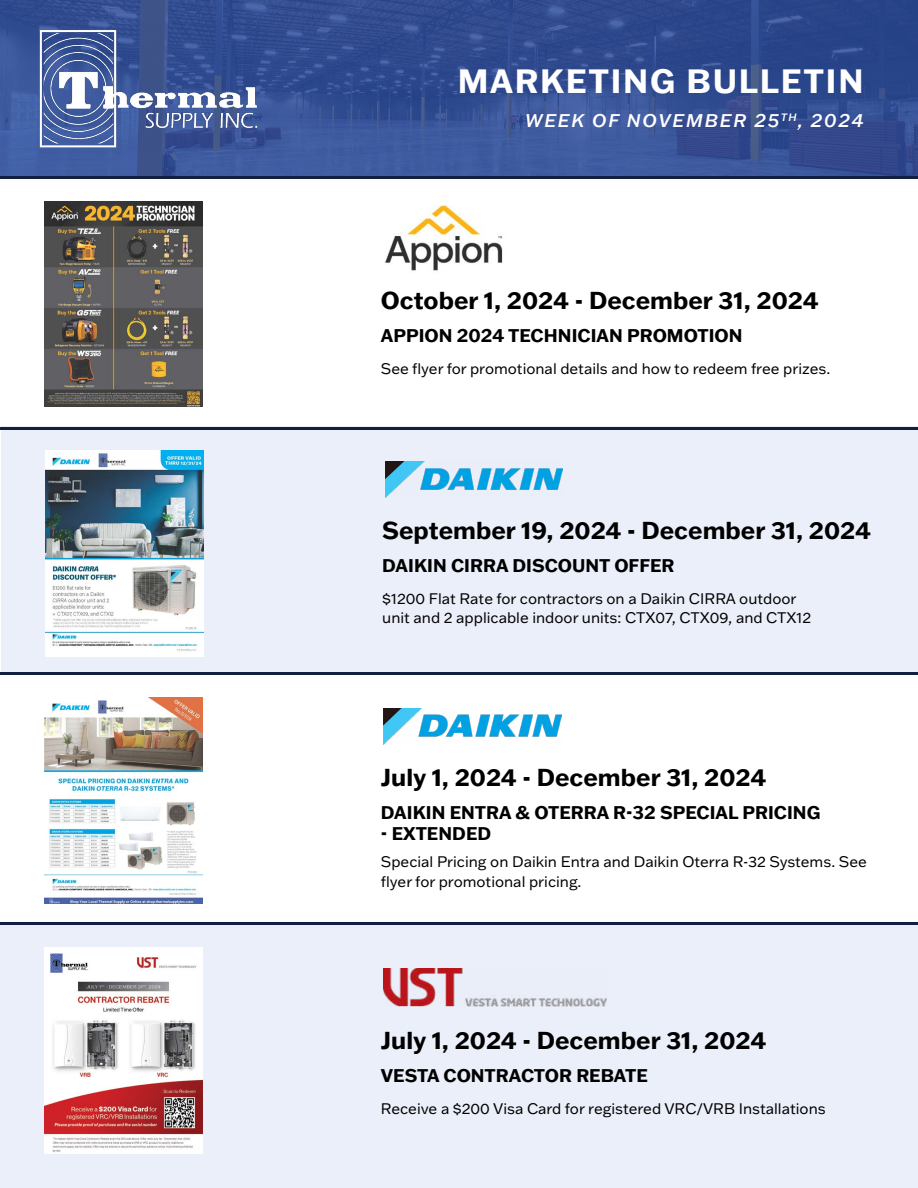
<style>
.page{position:relative;width:918px;height:1188px;background:#fff}
.page>*{position:absolute;margin:0;border:0;box-sizing:border-box;transform-origin:0 0}
.t1{font:700 33px "Franklin Gothic ATF";letter-spacing:.05em;color:#fff}
.t2{font:700 24px "Franklin Gothic ATF";color:#000}
.t3{font:700 18px "Franklin Gothic ATF";color:#000}
.t4{font:italic 500 18px "Franklin Gothic ATF";letter-spacing:.1em;color:#fff}
.t5{font:15px/19.5px "Franklin Gothic ATF";color:#000}
</style>
<div class="page">
<div style="left:1px;top:925px;width:917px;height:263px;background:#ebeff9"></div>
<div style="left:2px;top:427px;width:916px;height:248px;background:#ebeff9"></div>
<svg style="left:0;top:0;width:918px;height:176px;background:#344f93"></svg>
<img style="left:36px;top:23px;width:231px;height:131px">
<hr style="left:0;top:176px;width:917px;height:3px;background:#121f40">
<hr style="left:0;top:427px;width:917px;height:3px;background:#121f40">
<hr style="left:0;top:672px;width:917px;height:3px;background:#121f40">
<hr style="left:1px;top:922px;width:917px;height:3px;background:#121f40">
<img style="left:44px;top:948px;width:158px;height:205px">
<img style="left:384px;top:968px;width:223px;height:39px">
<img style="left:44px;top:698px;width:158px;height:205px">
<img style="left:384px;top:708px;width:177px;height:36px">
<img style="left:44px;top:201px;width:158px;height:206px">
<img style="left:385px;top:205px;width:118px;height:66px">
<img style="left:46px;top:451px;width:158px;height:206px">
<img style="left:385px;top:461px;width:178px;height:37px">
<h1 class="t1" style="left:458px;top:59px;width:407px">MARKETING BULLETIN</h1>
<p class="t4" style="left:525px;top:108px;width:340px">WEEK OF NOVEMBER 25<sup>TH</sup>, 2024</p>
<h2 class="t2" style="left:381px;top:284px;width:439px">October 1, 2024 - December 31, 2024</h2>
<p class="t3" style="left:381px;top:323px;width:363px">APPION 2024 TECHNICIAN PROMOTION</p>
<p class="t5" style="left:381px;top:358px;width:451px">See flyer for promotional details and how to redeem free prizes.</p>
<h2 class="t2" style="left:382px;top:514px;width:490px">September 19, 2024 - December 31, 2024</h2>
<p class="t3" style="left:382px;top:553px;width:294px">DAIKIN CIRRA DISCOUNT OFFER</p>
<p class="t5" style="left:382px;top:588px;width:431px">$1200 Flat Rate for contractors on a Daikin CIRRA outdoor unit and 2 applicable indoor units: CTX07, CTX09, and CTX12</p>
<h2 class="t2" style="left:381px;top:761px;width:387px">July 1, 2024 - December 31, 2024</h2>
<p class="t3" style="left:381px;top:800px;width:441px">DAIKIN ENTRA &amp; OTERRA R-32 SPECIAL PRICING</p>
<p class="t3" style="left:381px;top:822px;width:112px">- EXTENDED</p>
<p class="t5" style="left:381px;top:852px;width:488px">Special Pricing on Daikin Entra and Daikin Oterra R-32 Systems. See flyer for promotional pricing.</p>
<h2 class="t2" style="left:381px;top:1024px;width:387px">July 1, 2024 - December 31, 2024</h2>
<p class="t3" style="left:381px;top:1064px;width:269px">VESTA CONTRACTOR REBATE</p>
<p class="t5" style="left:381px;top:1099px;width:446px">Receive a $200 Visa Card for registered VRC/VRB Installations</p>
</div>
